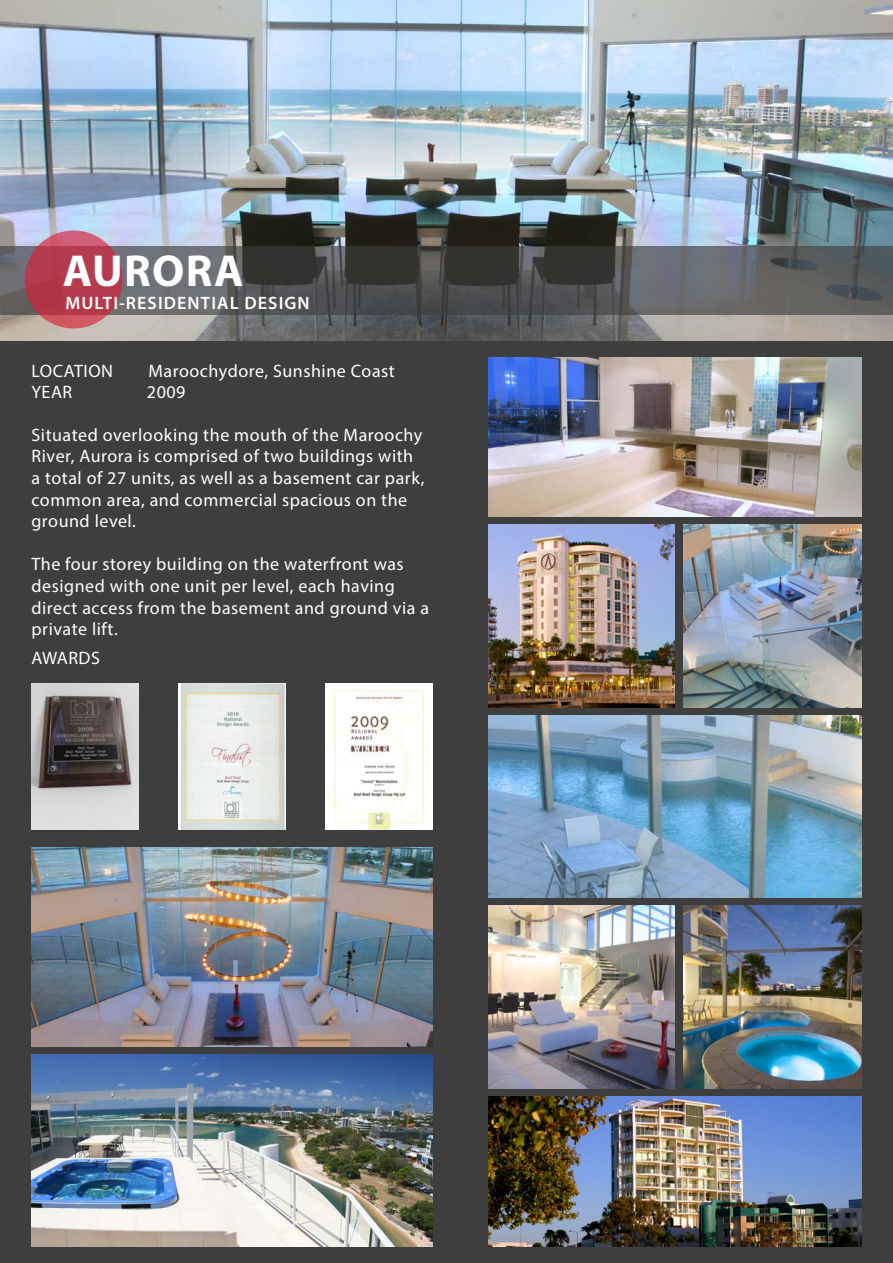
<style>
.page{position:relative;width:893px;height:1263px;background:#fff}
.page>*{position:absolute;margin:0;border:0;box-sizing:border-box;transform-origin:0 0}
.t1{font:700 45px "Myriad Pro";letter-spacing:.03em;color:#fff}
.t2{font:18px/21.6px "Myriad Pro";letter-spacing:.03em;color:#fff}
.t3{font:600 18px "Myriad Pro";letter-spacing:.06em;color:#fff}
</style>
<div class="page">
<div style="left:0;top:340px;width:893px;height:923px;background:#3e3e3f"></div>
<img style="left:0;top:0;width:893px;height:340px">
<img style="left:32px;top:683px;width:106px;height:147px">
<img style="left:179px;top:683px;width:106px;height:147px">
<img style="left:326px;top:683px;width:106px;height:147px">
<img style="left:488px;top:357px;width:374px;height:160px">
<img style="left:488px;top:715px;width:374px;height:183px">
<img style="left:488px;top:1097px;width:374px;height:150px">
<img style="left:32px;top:848px;width:400px;height:198px">
<img style="left:32px;top:1055px;width:400px;height:192px">
<img style="left:683px;top:524px;width:179px;height:183px">
<img style="left:683px;top:906px;width:179px;height:183px">
<img style="left:488px;top:524px;width:187px;height:183px">
<img style="left:488px;top:906px;width:187px;height:183px">
<svg style="left:0;top:247px;width:893px;height:68px;background:#545657"></svg>
<svg style="left:25px;top:230px;width:98px;height:98px;background:#b74052"></svg>
<p class="t1" style="left:63px;top:242px;width:182px">AURORA</p>
<p class="t3" style="left:66px;top:292px;width:246px">MULTI-RESIDENTIAL DESIGN</p>
<p class="t2" style="left:32px;top:360px;width:83px">LOCATION</p>
<p class="t2" style="left:149px;top:360px;width:248px">Maroochydore, Sunshine Coast</p>
<p class="t2" style="left:32px;top:381px;width:42px">YEAR</p>
<p class="t2" style="left:147px;top:381px;width:40px">2009</p>
<p class="t2" style="left:32px;top:424px;width:394px">Situated overlooking the mouth of the Maroochy River, Aurora is comprised of two buildings with a total of 27 units, as well as a basement car park, common area, and commercial spacious on the ground level.</p>
<p class="t2" style="left:32px;top:553px;width:399px">The four storey building on the waterfront was designed with one unit per level, each having direct access from the basement and ground via a private lift.</p>
<p class="t2" style="left:32px;top:647px;width:70px">AWARDS</p>
</div>
